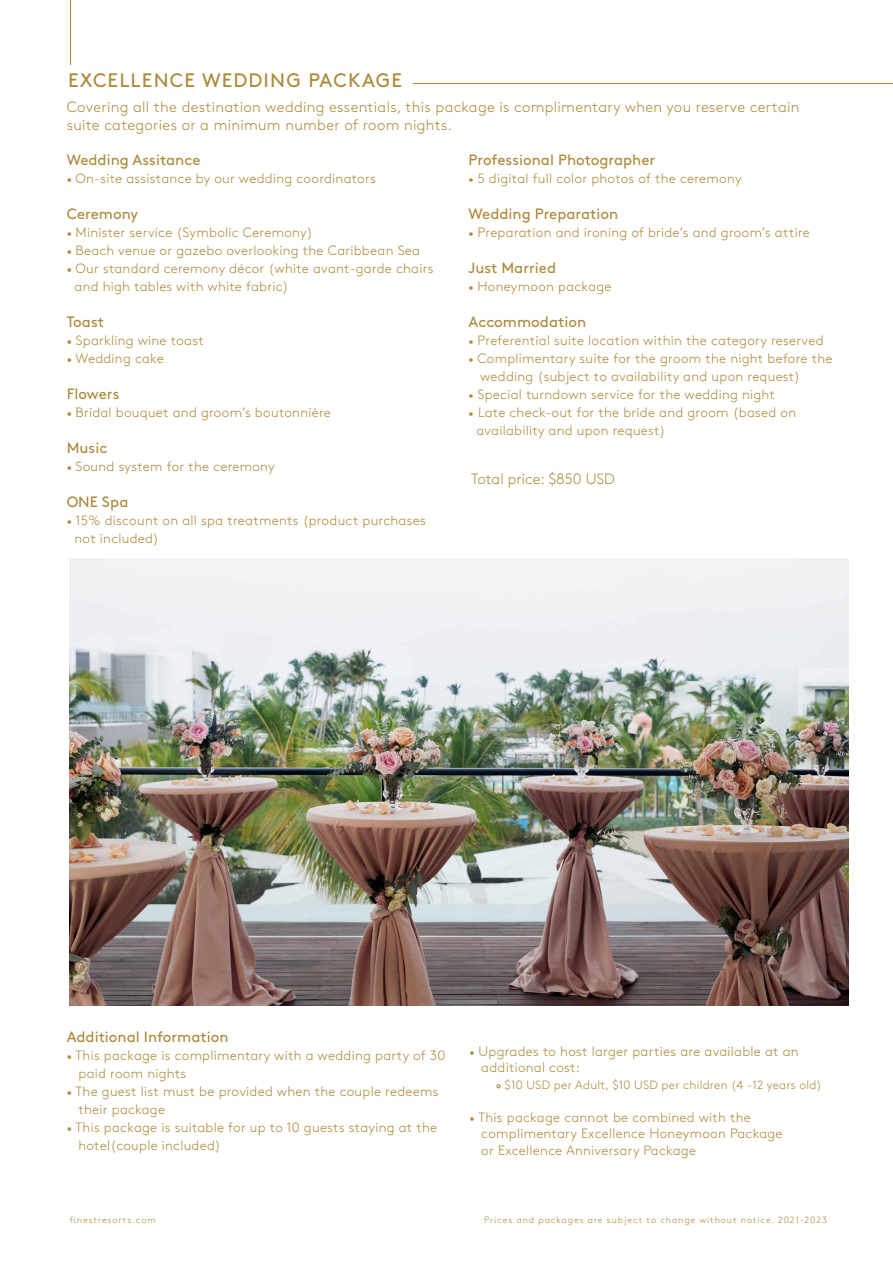
<style>
.page{position:relative;width:893px;height:1263px;background:#fff}
.page>*{position:absolute;margin:0;border:0;box-sizing:border-box;transform-origin:0 0}
.t1{font:19.5px "Brown Pro";letter-spacing:.06em;color:#ad8a3b}
.t2{font:300 15px/18px "Brown Pro";letter-spacing:.02em;color:#ad8a3b}
.t3{font:15px "Brown Pro";color:#ad8a3b}
.t4{font:300 15px "Brown Pro";color:#ad8a3b}
.t5{font:300 13.5px/18px "Brown Pro";letter-spacing:.02em;color:#ad8a3b}
.t6{font:300 12px "Brown Pro";letter-spacing:.02em;color:#ad8a3b}
.t7{font:300 9.15px "Brown Pro";letter-spacing:.1em;color:#ad8a3b}
.s1{font-family:"Minion Pro";font-weight:400}
</style>
<div class="page">
<hr style="left:70px;top:0;width:1px;height:64px;background:#ad8a3b">
<hr style="left:413px;top:83px;width:480px;height:1px;background:#ad8a3b">
<img style="left:70px;top:558px;width:778px;height:447px">
<h1 class="t1" style="left:68px;top:66px;width:335px">EXCELLENCE WEDDING PACKAGE</h1>
<p class="t2" style="left:67px;top:97px;width:734px">Covering all the destination wedding essentials, this package is complimentary when you reserve certain suite categories or a minimum number of room nights.</p>
<p class="t3" style="left:67px;top:148px;width:135px">Wedding Assitance</p>
<p class="t5" style="left:67px;top:168px;width:311px"><span class="s1">•</span> On-site assistance by our wedding coordinators</p>
<p class="t3" style="left:67px;top:202px;width:73px">Ceremony</p>
<p class="t5" style="left:67px;top:222px;width:248px"><span class="s1">•</span> Minister service (Symbolic Ceremony)</p>
<p class="t5" style="left:67px;top:240px;width:355px"><span class="s1">•</span> Beach venue or gazebo overlooking the Caribbean Sea</p>
<p class="t5" style="left:75px;top:258px;width:360px;text-indent:-8px"><span class="s1">•</span> Our standard ceremony décor (white avant-garde chairs and high tables with white fabric)</p>
<p class="t3" style="left:67px;top:310px;width:39px">Toast</p>
<p class="t5" style="left:67px;top:330px;width:139px"><span class="s1">•</span> Sparkling wine toast</p>
<p class="t5" style="left:67px;top:348px;width:99px"><span class="s1">•</span> Wedding cake</p>
<p class="t3" style="left:67px;top:382px;width:54px">Flowers</p>
<p class="t5" style="left:67px;top:402px;width:266px"><span class="s1">•</span> Bridal bouquet and groom’s boutonnière</p>
<p class="t3" style="left:67px;top:436px;width:42px">Music</p>
<p class="t5" style="left:67px;top:456px;width:210px"><span class="s1">•</span> Sound system for the ceremony</p>
<p class="t3" style="left:67px;top:490px;width:63px">ONE Spa</p>
<p class="t5" style="left:75px;top:510px;width:353px;text-indent:-8px"><span class="s1">•</span> 15% discount on all spa treatments (product purchases not included)</p>
<p class="t3" style="left:469px;top:148px;width:188px">Professional Photographer</p>
<p class="t5" style="left:469px;top:168px;width:275px"><span class="s1">•</span> 5 digital full color photos of the ceremony</p>
<p class="t3" style="left:469px;top:202px;width:151px">Wedding Preparation</p>
<p class="t5" style="left:469px;top:222px;width:343px"><span class="s1">•</span> Preparation and ironing of bride’s and groom’s attire</p>
<p class="t3" style="left:469px;top:256px;width:89px">Just Married</p>
<p class="t5" style="left:469px;top:276px;width:144px"><span class="s1">•</span> Honeymoon package</p>
<p class="t3" style="left:469px;top:310px;width:119px">Accommodation</p>
<p class="t5" style="left:469px;top:330px;width:357px"><span class="s1">•</span> Preferential suite location within the category reserved</p>
<p class="t5" style="left:480px;top:348px;width:354px;text-indent:-11px"><span class="s1">•</span> Complimentary suite for the groom the night before the wedding (subject to availability and upon request)</p>
<p class="t5" style="left:469px;top:384px;width:308px"><span class="s1">•</span> Special turndown service for the wedding night</p>
<p class="t5" style="left:476px;top:402px;width:321px;text-indent:-8px"><span class="s1">•</span> Late check-out for the bride and groom (based on availability and upon request)</p>
<p class="t4" style="left:471px;top:468px;width:145px">Total price: $850 USD</p>
<p class="t3" style="left:67px;top:1025px;width:163px">Additional Information</p>
<p class="t5" style="left:78px;top:1045px;width:368px;text-indent:-12px"><span class="s1">•</span> This package is complimentary with a wedding party of 30 paid room nights</p>
<p class="t5" style="left:78px;top:1081px;width:362px;text-indent:-12px"><span class="s1">•</span> The guest list must be provided when the couple redeems their package</p>
<p class="t5" style="left:78px;top:1117px;width:360px;text-indent:-12px"><span class="s1">•</span> This package is suitable for up to 10 guests staying at the hotel(couple included)</p>
<p class="t5" style="left:481px;top:1042px;width:319px;line-height:16.5px;text-indent:-12px"><span class="s1">•</span> Upgrades to host larger parties are available at an additional cost:</p>
<p class="t6" style="left:496px;top:1076px;width:327px"><span class="s1">•</span> $10 USD per Adult, $10 USD per children (4 -12 years old)</p>
<p class="t5" style="left:481px;top:1108px;width:303px;line-height:16.5px;text-indent:-12px"><span class="s1">•</span> This package cannot be combined with the complimentary Excellence Honeymoon Package or Excellence Anniversary Package</p>
<p class="t7" style="left:70px;top:1213px;width:87px">finestresorts.com</p>
<p class="t7" style="left:484px;top:1213px;width:344px">Prices and packages are subject to change without notice. 2021-2023</p>
</div>
